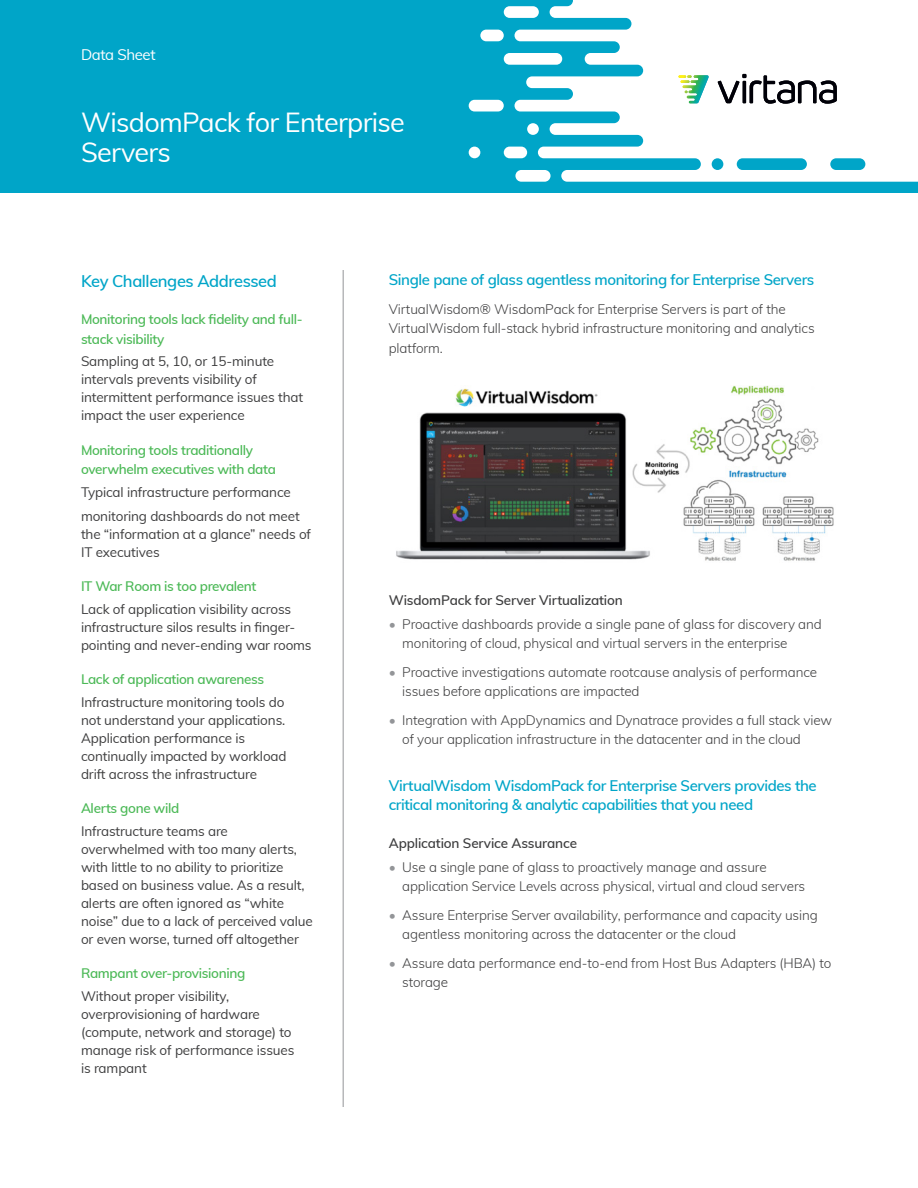
<style>
.page{position:relative;width:918px;height:1188px;background:#fff}
.page>*{position:absolute;margin:0;border:0;box-sizing:border-box;transform-origin:0 0}
.Title__DS{font:27px/30px "Muli";letter-spacing:-.025em;color:#fff}
.Sidebar_Header__DS{font:600 16.5px "Muli";letter-spacing:-.025em;color:#00a5c8}
.Subhead__DS{font:600 15px/19.5px "Muli";letter-spacing:-.025em;color:#00a5c8}
.t1{font:15px "Muli";letter-spacing:-.025em;color:#fff}
.Sidebar_Body__DS{font:13.5px/18px "Muli";letter-spacing:-.01em;color:#3e3e3f}
.Body__DS{font:300 13.5px/19.5px "Muli";letter-spacing:-.01em;color:#3e3e3f}
.Sidebar_Subhead__DS{font:600 13.5px/19.5px "Muli";letter-spacing:-.025em;color:#4cb957}
.Subhead_2__DS{font:600 13.5px "Muli";letter-spacing:-.01em;color:#3e3e3f}
.s1{color:#939598}
</style>
<div class="page">
<div style="left:0;top:0;width:918px;height:194px;background:#00a5c8"></div>
<svg style="left:469px;top:0;width:449px;height:182px;fill:#fff"></svg>
<div style="left:882px;top:153px;width:36px;height:22px;background:#fff"></div>
<div style="left:633px;top:106px;width:82px;height:22px;background:#fff"></div>
<div style="left:652px;top:128px;width:238px;height:21px;background:#fff"></div>
<div style="left:712px;top:158px;width:11px;height:12px;background:#00a5c8;border-radius:50%"></div>
<svg style="left:718px;top:74px;width:119px;height:30px;background:#a9a9ac"></svg>
<svg style="left:678px;top:75px;width:31px;height:28px"></svg>
<hr style="left:343px;top:270px;width:1px;height:837px;background:#939598">
<img style="left:396px;top:385px;width:438px;height:176px">
<p class="t1" style="left:81px;top:44px;width:76px">Data Sheet</p>
<p class="Title__DS" style="left:81px;top:106px;width:325px">WisdomPack for Enterprise<br>Servers</p>
<p class="Sidebar_Header__DS" style="left:81px;top:269px;width:197px">Key Challenges Addressed</p>
<p class="Sidebar_Subhead__DS" style="left:81px;top:309px;width:223px">Monitoring tools lack fidelity and full&shy;stack visibility</p>
<p class="Sidebar_Body__DS" style="left:81px;top:352px;width:224px">Sampling at 5, 10, or 15-minute intervals prevents visibility of intermittent performance issues that impact the user experience</p>
<p class="Sidebar_Subhead__DS" style="left:81px;top:439px;width:196px">Monitoring tools traditionally overwhelm executives with data</p>
<p class="Sidebar_Body__DS" style="left:81px;top:482px;width:211px">Typical infrastructure performance</p>
<p class="Sidebar_Body__DS" style="left:81px;top:506px;width:232px">monitoring dashboards do not meet the “information at a glance” needs of<br>IT executives</p>
<p class="Sidebar_Subhead__DS" style="left:81px;top:576px;width:177px">IT War Room is too prevalent</p>
<p class="Sidebar_Body__DS" style="left:81px;top:599px;width:232px">Lack of application visibility across infrastructure silos results in finger&shy;pointing and never-ending war rooms</p>
<p class="Sidebar_Subhead__DS" style="left:81px;top:669px;width:185px">Lack of application awareness</p>
<p class="Sidebar_Body__DS" style="left:81px;top:692px;width:207px">Infrastructure monitoring tools do not understand your applications.<br>Application performance is continually impacted by workload drift across the infrastructure</p>
<p class="Sidebar_Subhead__DS" style="left:81px;top:798px;width:100px">Alerts gone wild</p>
<p class="Sidebar_Body__DS" style="left:81px;top:821px;width:233px">Infrastructure teams are overwhelmed with too many alerts, with little to no ability to prioritize based on business value. As a result, alerts are often ignored as “white noise” due to a lack of perceived value or even worse, turned off altogether</p>
<p class="Sidebar_Subhead__DS" style="left:81px;top:963px;width:166px">Rampant over-provisioning</p>
<p class="Sidebar_Body__DS" style="left:81px;top:986px;width:215px">Without proper visibility, overprovisioning of hardware (compute, network and storage) to manage risk of performance issues is rampant</p>
<p class="Subhead__DS" style="left:389px;top:269px;width:427px">Single pane of glass agentless monitoring for Enterprise Servers</p>
<p class="Body__DS" style="left:389px;top:298px;width:427px">VirtualWisdom® WisdomPack for Enterprise Servers is part of the<br>VirtualWisdom full-stack hybrid infrastructure monitoring and analytics platform.</p>
<p class="Subhead_2__DS" style="left:389px;top:590px;width:236px">WisdomPack for Server Virtualization</p>
<p class="Body__DS" style="left:402px;top:613px;width:421px;text-indent:-14px"><span class="s1">•</span> Proactive dashboards provide a single pane of glass for discovery and monitoring of cloud, physical and virtual servers in the enterprise</p>
<p class="Body__DS" style="left:402px;top:661px;width:416px;text-indent:-14px"><span class="s1">•</span> Proactive investigations automate rootcause analysis of performance issues before applications are impacted</p>
<p class="Body__DS" style="left:402px;top:709px;width:431px;text-indent:-14px"><span class="s1">•</span> Integration with AppDynamics and Dynatrace provides a full stack view of your application infrastructure in the datacenter and in the cloud</p>
<p class="Subhead__DS" style="left:389px;top:775px;width:429px">VirtualWisdom WisdomPack for Enterprise Servers provides the critical monitoring &amp; analytic capabilities that you need</p>
<p class="Subhead_2__DS" style="left:389px;top:833px;width:190px">Application Service Assurance</p>
<p class="Body__DS" style="left:402px;top:856px;width:404px;text-indent:-14px"><span class="s1">•</span> Use a single pane of glass to proactively manage and assure application Service Levels across physical, virtual and cloud servers</p>
<p class="Body__DS" style="left:402px;top:904px;width:417px;text-indent:-14px"><span class="s1">•</span> Assure Enterprise Server availability, performance and capacity using agentless monitoring across the datacenter or the cloud</p>
<p class="Body__DS" style="left:402px;top:952px;width:431px;text-indent:-14px"><span class="s1">•</span> Assure data performance end-to-end from Host Bus Adapters (HBA) to storage</p>
</div>
